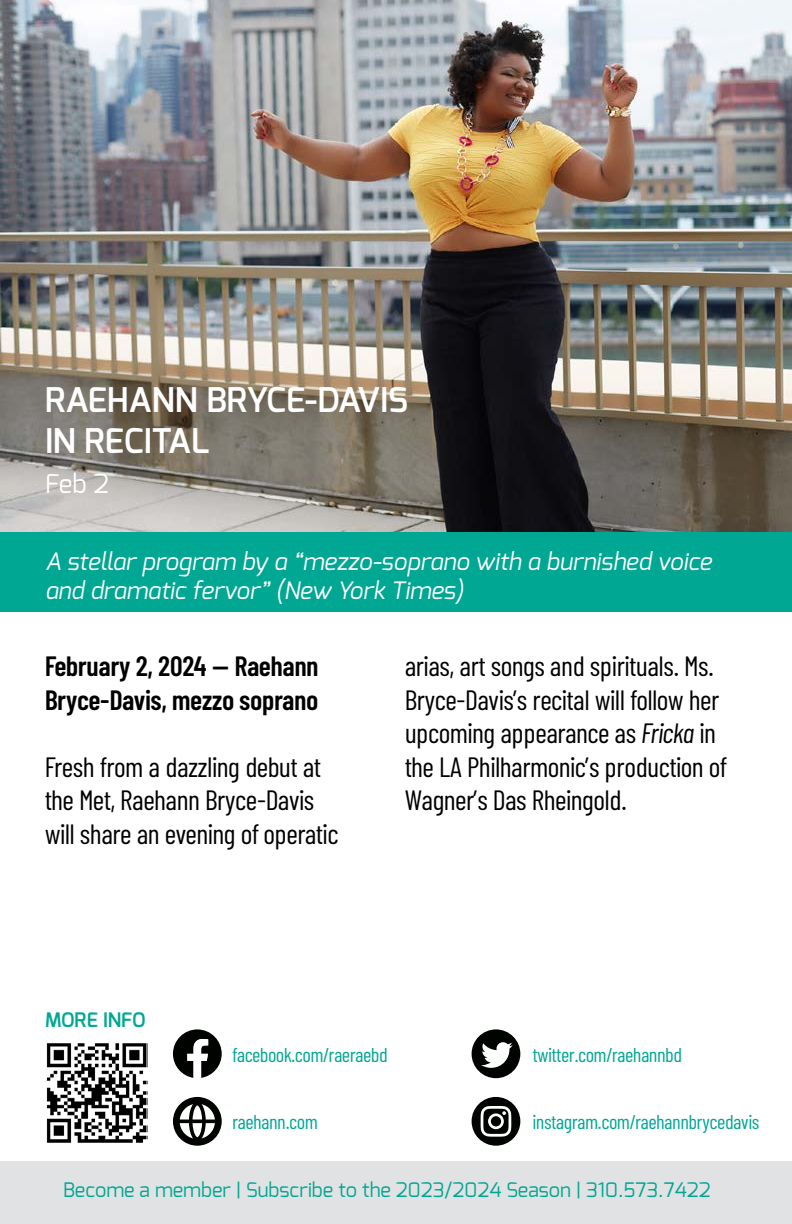
<style>
.page{position:relative;width:792px;height:1224px;background:#fff}
.page>*{position:absolute;margin:0;border:0;box-sizing:border-box;transform-origin:0 0}
.t1{font:600 34px "Exo";color:#fff}
.t2{font:28px/33.6px "Barlow Condensed";color:#000}
.t3{font:600 28px/33.6px "Barlow Condensed";color:#000}
.t4{font:26px "Exo";color:#fff}
.t5{font:italic 24px "Exo";color:#fff}
.t6{font:20px "Barlow Condensed";color:#00a793}
.t7{font:20px "Exo";color:#00a793}
.t8{font:600 20px "Exo";color:#00a793}
.s1{font-style:italic}
</style>
<div class="page">
<div style="left:0;top:1161px;width:792px;height:63px;background:#e1e2e4"></div>
<img style="left:0;top:0;width:792px;height:533px">
<div style="left:0;top:533px;width:792px;height:79px;background:#00a793"></div>
<img style="left:46px;top:1043px;width:101px;height:100px">
<svg style="left:173px;top:1029px;width:49px;height:49px"></svg>
<div style="left:472px;top:1029px;width:48px;height:49px;background:#000300;border-radius:50%"></div>
<svg style="left:481px;top:1042px;width:32px;height:26px"></svg>
<div style="left:472px;top:1097px;width:48px;height:49px;background:#000300;border-radius:50%"></div>
<svg style="left:481px;top:1106px;width:30px;height:31px"></svg>
<div style="left:173px;top:1097px;width:49px;height:49px;background:#000300;border-radius:50%"></div>
<svg style="left:180px;top:1104px;width:35px;height:34px"></svg>
<p class="t1" style="left:45px;top:378px;width:365px">RAEHANN BRYCE-DAVIS</p>
<p class="t1" style="left:45px;top:419px;width:166px">IN RECITAL</p>
<p class="t4" style="left:45px;top:467px;width:66px">Feb 2</p>
<p class="t5" style="left:45px;top:546px;width:668px">A stellar program by a “mezzo-soprano with a burnished voice</p>
<p class="t5" style="left:45px;top:575px;width:420px">and dramatic fervor” (New York Times)</p>
<p class="t3" style="left:45px;top:647px;width:275px">February 2, 2024 — Raehann<br>Bryce-Davis, mezzo soprano</p>
<p class="t2" style="left:45px;top:748px;width:295px">Fresh from a dazzling debut at the Met, Raehann Bryce-Davis will share an evening of operatic</p>
<p class="t2" style="left:405px;top:647px;width:323px">arias, art songs and spirituals. Ms.<br>Bryce-Davis’s recital will follow her upcoming appearance as <span class="s1">Fricka</span> in the LA Philharmonic’s production of Wagner’s Das Rheingold.</p>
<p class="t8" style="left:45px;top:1007px;width:102px">MORE INFO</p>
<p class="t6" style="left:232px;top:1040px;width:157px">facebook.com/raeraebd</p>
<p class="t6" style="left:533px;top:1040px;width:151px">twitter.com/raehannbd</p>
<p class="t6" style="left:232px;top:1108px;width:87px">raehann.com</p>
<p class="t6" style="left:533px;top:1108px;width:228px">instagram.com/raehannbrycedavis</p>
<p class="t7" style="left:63px;top:1177px;width:649px">Become a member | Subscribe to the 2023/2024 Season | 310.573.7422</p>
</div>
